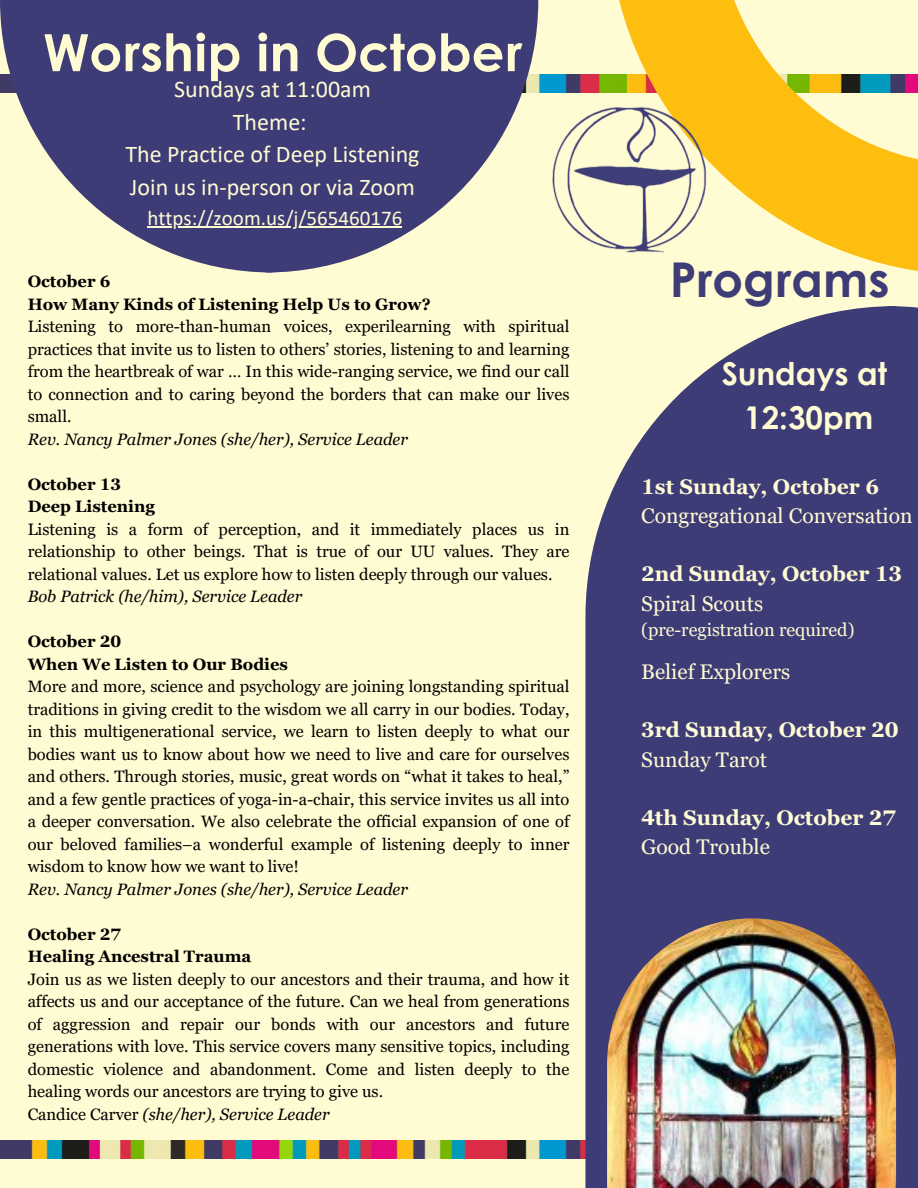
<style>
.page{position:relative;width:918px;height:1188px;background:#fffbd3}
.page>*{position:absolute;margin:0;border:0;box-sizing:border-box;transform-origin:0 0}
.t1{font:700 51.45px "Century Gothic";color:#fffbd3}
.t2{font:700 48px "Century Gothic";color:#3e3c77}
.t3{font:700 31.35px/43.8px "Century Gothic";color:#fffbd3;text-align:center}
.t4{font:24px/32.7px "Calibri";color:#fffbd3;text-align:center}
.t5{font:700 21.15px/29.2px "Georgia Pro";color:#fffbd3}
.t6{font:21.15px/29.2px "Georgia Pro";color:#fffbd3}
.t7{font:21px "Calibri";color:#fffbd3}
.t8{font:18.15px "Georgia Pro";color:#fffbd3}
.t9{font:16.5px/22.5px "Georgia Pro";color:#000;text-align:justify}
.t10{font:italic 16.5px "Georgia Pro";color:#000}
.t11{font:700 16.5px "Georgia Pro";color:#000}
.s1{font-style:normal}
.s2{font-weight:700}
.s3{font-weight:400}
</style>
<div class="page">
<img style="left:538px;top:74px;width:70px;height:18px">
<svg style="left:608px;top:0;width:310px;height:271px;fill:#febe10"></svg>
<svg style="left:272px;top:0;width:266px;height:272px;fill:#3e3c77"></svg>
<img style="left:0;top:1140px;width:585px;height:18px">
<svg style="left:0;top:0;width:272px;height:272px;fill:#3e3c77"></svg>
<svg style="left:585px;top:306px;width:302px;height:882px;background:#535181"></svg>
<div style="left:887px;top:306px;width:31px;height:882px;background:#3e3c77"></div>
<img style="left:552px;top:93px;width:163px;height:177px">
<img style="left:607px;top:918px;width:289px;height:270px">
<hr style="left:147px;top:226px;width:255px;height:2px;background:#fffbd3">
<p class="t1" style="left:43px;top:13px;width:481px">Worship in October</p>
<p class="t4" style="left:125px;top:75px;width:296px">Sundays at 11:00am<br>Theme:<br>The Practice of Deep Listening<br>Join us in-person or via Zoom</p>
<p class="t7" style="left:147px;top:210px;width:256px">https://zoom.us/j/565460176</p>
<p class="t11" style="left:28px;top:272px;width:84px">October 6</p>
<h1 class="t11" style="left:28px;top:295px;width:405px">How Many Kinds of Listening Help Us to Grow?</h1>
<p class="t9" style="left:28px;top:315px;width:543px">Listening to more-than-human voices, experilearning with spiritual practices that invite us to listen to others’ stories, listening to and learning from the heartbreak of war … In this wide-ranging service, we find our call to connection and to caring beyond the borders that can make our lives small.</p>
<h3 class="t10" style="left:28px;top:430px;width:382px">Rev. Nancy Palmer Jone<span class="s1">s</span> (she/her), Service Leader</h3>
<h1 class="t11" style="left:28px;top:475px;width:95px">October 13</h1>
<p class="t11" style="left:28px;top:497px;width:129px">Deep Listening</p>
<p class="t9" style="left:28px;top:518px;width:543px">Listening is a form of perception, and it immediately places us in relationship to other beings. That is true of our UU values. They are relational values. Let us explore how to listen deeply through our values.</p>
<p class="t10" style="left:28px;top:587px;width:276px">Bob Patrick (he/him), Service Leader</p>
<p class="t11" style="left:28px;top:632px;width:95px">October 20</p>
<p class="t11" style="left:28px;top:655px;width:262px">When We Listen to Our Bodies</p>
<p class="t9" style="left:28px;top:675px;width:543px">More and more, science and psychology are joining longstanding spiritual traditions in giving credit to the wisdom we all carry in our bodies. Today, in this multigenerational service, we learn to listen deeply to what our bodies want us to know about how we need to live and care for ourselves and others. Through stories, music, great words on “what it takes to heal,” and a few gentle practices of yoga-in-a-chair, this service invites us all into a deeper conversation. We also celebrate the official expansion of one of our beloved families–a wonderful example of listening deeply to inner wisdom to know how we want to live!</p>
<p class="t10" style="left:28px;top:880px;width:382px">Rev. Nancy Palmer Jones (she/her), Service Leader</p>
<p class="t11" style="left:28px;top:925px;width:95px">October 27</p>
<p class="t11" style="left:28px;top:947px;width:225px">Healing Ancestral Trauma</p>
<p class="t9" style="left:28px;top:968px;width:543px">Join us as we listen deeply to our ancestors and their trauma, and how it affects us and our acceptance of the future. Can we heal from generations of aggression and repair our bonds with our ancestors and future generations with love. This service covers many sensitive topics, including domestic violence and abandonment. Come and listen deeply to the healing words our ancestors are trying to give us.</p>
<p class="t10" style="left:28px;top:1105px;width:304px"><span class="s1">Candice Carver</span> (she/her), Service Leader</p>
<p class="t2" style="left:670px;top:243px;width:221px">Programs</p>
<p class="t3" style="left:721px;top:351px;width:167px">Sundays at<br>12:30pm</p>
<p class="t6" style="left:641px;top:472px;width:273px"><span class="s2">1st Sunday, October 6<br></span>Congregational Conversation</p>
<h2 class="t5" style="left:641px;top:559px;width:262px">2nd Sunday, October 13</h2>
<p class="t6" style="left:641px;top:589px;width:123px">Spiral Scouts</p>
<p class="t8" style="left:641px;top:620px;width:215px">(pre-registration required)</p>
<h3 class="t6" style="left:641px;top:657px;width:151px">Belief Explorers</h3>
<p class="t5" style="left:641px;top:715px;width:259px">3rd Sunday, October 20<br><span class="s3">Sunday Tarot</span></p>
<p class="t5" style="left:641px;top:803px;width:257px">4th Sunday, October 27<br><span class="s3">Good Trouble</span></p>
</div>
